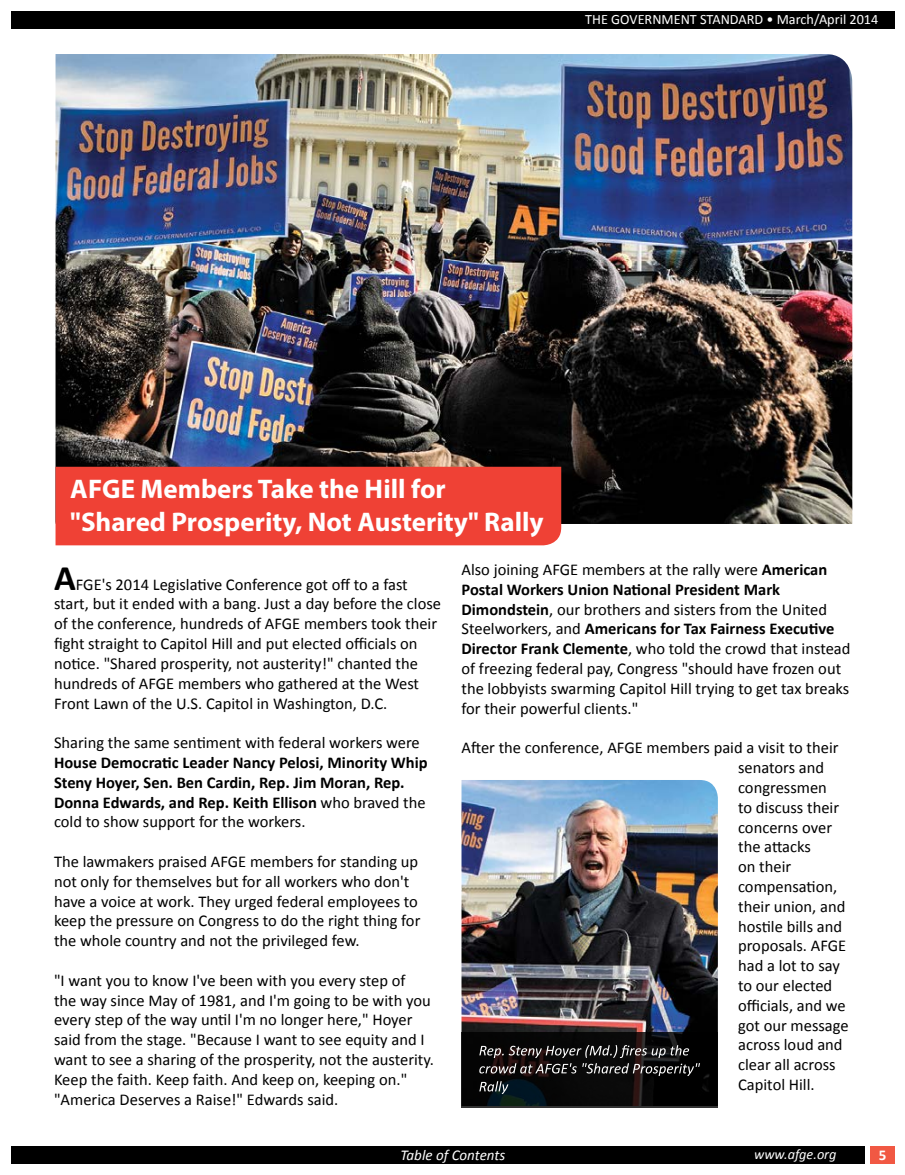
<style>
.page{position:relative;width:905px;height:1175px;background:#fff}
.page>*{position:absolute;margin:0;border:0;box-sizing:border-box;transform-origin:0 0}
.t1{font:700 27px/32.4px "Myriad Pro";color:#fff}
.t2{font:16.5px/19.8px "Calibri";color:#000}
.t3{font:700 16.5px/19.8px "Calibri";color:#000}
.t4{font:italic 15px "Calibri";color:#fff}
.t5{font:700 15px "Calibri";color:#fff}
.t6{font:14.25px "Calibri";color:#fff}
.t7{font:italic 14.25px "Calibri";color:#fff}
.s1{font-weight:700;font-size:36px}
.s2{font-weight:400}
.s3{font-weight:700}
</style>
<div class="page">
<img style="left:56px;top:54px;width:796px;height:470px">
<img style="left:461px;top:780px;width:256px;height:251px">
<div style="left:11px;top:1146px;width:853px;height:17px;background:#000"></div>
<div style="left:870px;top:1146px;width:24px;height:17px;background:#f15843"></div>
<div style="left:11px;top:12px;width:883px;height:17px;background:#000"></div>
<div style="left:56px;top:467px;width:505px;height:78px;background:#ef4135"></div>
<div style="left:461px;top:1031px;width:256px;height:76px;background:#000"></div>
<svg style="left:479px;top:1045px;width:221px;height:49px"></svg>
<p class="t6" style="left:585px;top:11px;width:294px">THE GOVERNMENT STANDARD • March/April 2014</p>
<p class="t6" style="left:518px;top:11px;width:294px">THE GOVERNMENT STA DARD • March/April 2014</p>
<h1 class="t1" style="left:70px;top:472px;width:475px">AFGE Members Take the Hill for "Shared Prosperity, Not Austerity" Rally</h1>
<p class="t2" style="left:54px;top:573px;width:388px"><span class="s1">A</span>FGE's 2014 Legislative Conference got off to a fast start, but it ended with a bang. Just a day before the close of the conference, hundreds of AFGE members took their fight straight to Capitol Hill and put elected officials on notice. "Shared prosperity, not austerity!" chanted the hundreds of AFGE members who gathered at the West Front Lawn of the U.S. Capitol in Washington, D.C.</p>
<p class="t2" style="left:54px;top:732px;width:367px">Sharing the same sentiment with federal workers were</p>
<p class="t3" style="left:54px;top:752px;width:375px">House Democratic Leader Nancy Pelosi, Minority Whip Steny Hoyer, Sen. Ben Cardin, Rep. Jim Moran, Rep.<br>Donna Edwards, and Rep. Keith Ellison <span class="s2">who braved the cold to show support for the workers.</span></p>
<p class="t2" style="left:54px;top:850px;width:368px">The lawmakers praised AFGE members for standing up not only for themselves but for all workers who don't have a voice at work. They urged federal employees to keep the pressure on Congress to do the right thing for the whole country and not the privileged few.</p>
<p class="t2" style="left:54px;top:969px;width:381px">"I want you to know I've been with you every step of<br>the way since May of 1981, and I'm going to be with you every step of the way until I'm no longer here," Hoyer said from the stage. "Because I want to see equity and I want to see a sharing of the prosperity, not the austerity.<br>Keep the faith. Keep faith. And keep on, keeping on." "America Deserves a Raise!" Edwards said.</p>
<p class="t2" style="left:461px;top:559px;width:390px">Also joining AFGE members at the rally were <span class="s3">American Postal Workers Union National President Mark Dimondstein</span>, our brothers and sisters from the United Steelworkers, and <span class="s3">Americans for Tax Fairness Executive Director Frank Clemente</span>, who told the crowd that instead of freezing federal pay, Congress "should have frozen out the lobbyists swarming Capitol Hill trying to get tax breaks for their powerful clients."</p>
<p class="t2" style="left:738px;top:737px;width:112px;text-indent:-276px">After the conference, AFGE members paid a visit to their senators and congressmen<br>to discuss their concerns over the attacks<br>on their compensation, their union, and hostile bills and proposals. AFGE had a lot to say to our elected officials, and we got our message across loud and clear all across<br>Capitol Hill.</p>
<p class="t4" style="left:400px;top:1145px;width:106px">Table of Contents</p>
<p class="t7" style="left:754px;top:1144px;width:84px">www.afge.org</p>
<p class="t5" style="left:878px;top:1144px;width:9px">5</p>
</div>
